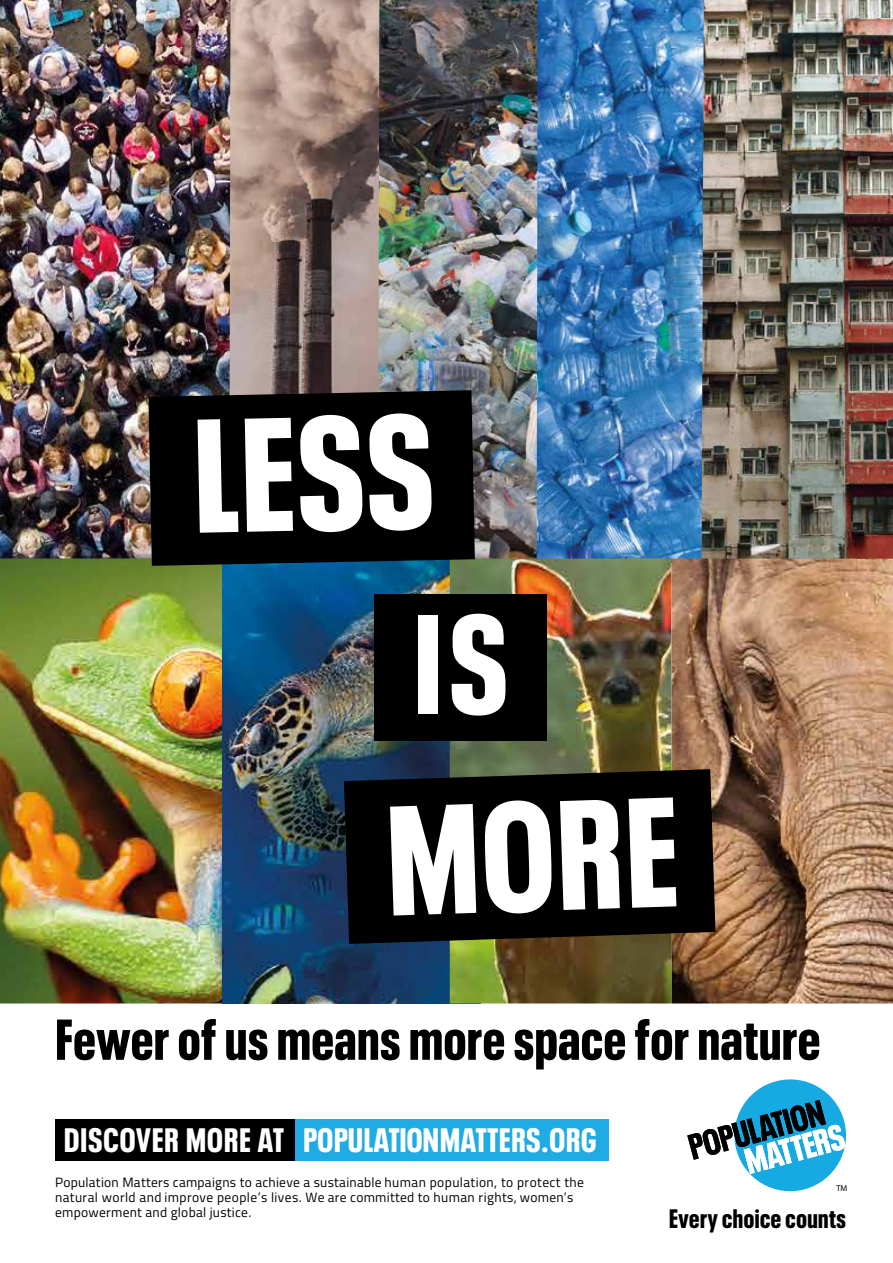
<style>
.page{position:relative;width:893px;height:1263px;background:#fff}
.page>*{position:absolute;margin:0;border:0;box-sizing:border-box;transform-origin:0 0}
.t1{font:900 condensed 160.05px "Neue Plak";color:#fff}
.t2{font:900 condensed 154.2px "Neue Plak";color:#fff}
.t3{font:900 condensed 139.2px "Neue Plak";color:#fff}
.t4{font:900 condensed 57px "Neue Plak";letter-spacing:.015em;color:#000}
.t5{font:900 condensed 33.6px "Neue Plak";letter-spacing:.03em;color:#fff}
.t6{font:900 condensed 26.55px "Neue Plak";letter-spacing:.02em;color:#000}
.t7{font:13.5px/15px "Titillium";letter-spacing:.02em;color:#000}
.t8{font:8.55px "Myriad Pro";color:#000}
</style>
<div class="page">
<img style="left:230px;top:0;width:148px;height:390px">
<img style="left:0;top:0;width:230px;height:558px">
<img style="left:378px;top:0;width:159px;height:558px">
<img style="left:537px;top:0;width:164px;height:558px">
<img style="left:701px;top:0;width:192px;height:558px">
<img style="left:0;top:558px;width:450px;height:445px">
<img style="left:450px;top:558px;width:443px;height:445px">
<div style="left:374px;top:594px;width:173px;height:147px;background:#000"></div>
<div style="left:148px;top:390px;width:327px;height:176px;background:#000"></div>
<svg style="left:344px;top:769px;width:371px;height:175px;background:#070605"></svg>
<svg style="left:687px;top:1079px;width:159px;height:113px"></svg>
<div style="left:289px;top:1119px;width:319px;height:42px;background:#1fabe3"></div>
<div style="left:55px;top:1119px;width:240px;height:42px;background:#000"></div>
<h1 class="t1" style="left:192px;top:361px;width:241px;rotate:-1deg">LESS</h1>
<h3 class="t3" style="left:414px;top:564px;width:95px">IS</h3>
<h2 class="t2" style="left:383px;top:750px;width:292px;rotate:-2deg">MORE</h2>
<h3 class="t4" style="left:55px;top:998px;width:766px">Fewer of us means more space for nature</h3>
<h3 class="t5" style="left:64px;top:1116px;width:534px">DISCOVER MORE AT POPULATIONMATTERS.ORG</h3>
<p class="t7" style="left:55px;top:1174px;width:530px">Population Matters campaigns to achieve a sustainable human population, to protect the natural world and improve people’s lives. We are committed to human rights, women’s empowerment and global justice.</p>
<p class="t8" style="left:836px;top:1183px;width:13px">TM</p>
<h3 class="t6" style="left:669px;top:1199px;width:178px">Every choice counts</h3>
</div>
